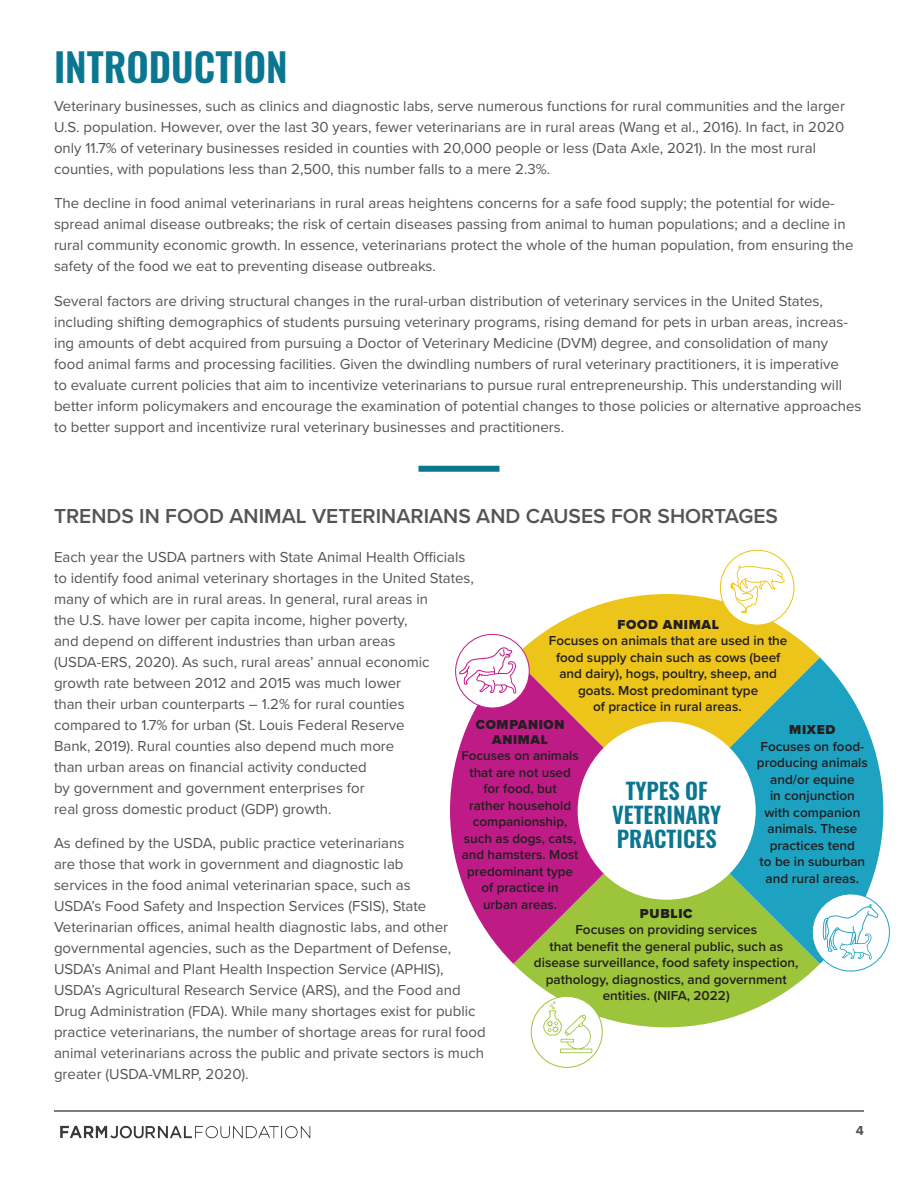
<style>
.page{position:relative;width:918px;height:1188px;background:#fff}
.page>*{position:absolute;margin:0;border:0;box-sizing:border-box;transform-origin:0 0}
.t1{font:39px "Oswald";color:#0b7690}
.t2{font:22.5px/24px "Oswald";color:#0b7690;text-align:center}
.t3{font:600 21px "Proxima Nova";color:#535453}
.t4{font:15px/21px "Proxima Nova";color:#535453}
.t5{font:600 13.5px/16.5px "Proxima Nova";color:#231f20;text-align:center}
.t6{font:900 13.5px/15px "Proxima Nova";letter-spacing:.05em;color:#231f20;text-align:center}
.t7{font:700 13.5px "Proxima Nova";color:#535453}
</style>
<div class="page">
<hr style="left:54px;top:1110px;width:810px;height:2px;background:#535453">
<img style="left:60px;top:1125px;width:251px;height:14px">
<div style="left:418px;top:466px;width:82px;height:6px;background:#0b7690"></div>
<svg style="left:513px;top:964px;width:307px;height:63px;fill:#9dc53b"></svg>
<svg style="left:513px;top:594px;width:307px;height:63px;fill:#ecc41a"></svg>
<svg style="left:450px;top:657px;width:217px;height:307px;background:#c56870"></svg>
<svg style="left:667px;top:657px;width:216px;height:307px;background:#68b48f"></svg>
<div style="left:578px;top:722px;width:178px;height:178px;background:#fff;border-radius:50%"></div>
<svg style="left:456px;top:634px;width:73px;height:74px"></svg>
<div style="left:455px;top:634px;width:75px;height:74px;border:1px solid #be1b86;border-radius:50%"></div>
<svg style="left:459px;top:641px;width:63px;height:60px"></svg>
<div style="left:720px;top:550px;width:74px;height:75px;background:#fff;border-radius:50%"></div>
<div style="left:720px;top:550px;width:74px;height:76px;border:1px solid #ecc41a;border-radius:50%"></div>
<svg style="left:726px;top:559px;width:59px;height:60px"></svg>
<div style="left:812px;top:894px;width:77px;height:77px;background:#fff;border-radius:50%"></div>
<div style="left:812px;top:894px;width:78px;height:77px;border:1px solid #1ea2c1;border-radius:50%"></div>
<svg style="left:819px;top:904px;width:60px;height:60px"></svg>
<svg style="left:531px;top:996px;width:71px;height:71px"></svg>
<div style="left:531px;top:996px;width:72px;height:72px;border:1px solid #9dc53b;border-radius:50%"></div>
<svg style="left:537px;top:1001px;width:59px;height:61px"></svg>
<p class="t1" style="left:54px;top:33px;width:235px">INTRODUCTION</p>
<p class="t4" style="left:54px;top:95px;width:793px">Veterinary businesses, such as clinics and diagnostic labs, serve numerous functions for rural communities and the larger U.S. population. However, over the last 30 years, fewer veterinarians are in rural areas (Wang et al., 2016). In fact, in 2020 only 11.7% of veterinary businesses resided in counties with 20,000 people or less (Data Axle, 2021). In the most rural counties, with populations less than 2,500, this number falls to a mere 2.3%.</p>
<p class="t4" style="left:54px;top:192px;width:801px">The decline in food animal veterinarians in rural areas heightens concerns for a safe food supply; the potential for wide&shy;spread animal disease outbreaks; the risk of certain diseases passing from animal to human populations; and a decline in rural community economic growth. In essence, veterinarians protect the whole of the human population, from ensuring the safety of the food we eat to preventing disease outbreaks.</p>
<p class="t4" style="left:54px;top:290px;width:809px">Several factors are driving structural changes in the rural-urban distribution of veterinary services in the United States, including shifting demographics of students pursuing veterinary programs, rising demand for pets in urban areas, increas&shy;ing amounts of debt acquired from pursuing a Doctor of Veterinary Medicine (DVM) degree, and consolidation of many food animal farms and processing facilities. Given the dwindling numbers of rural veterinary practitioners, it is imperative<br>to evaluate current policies that aim to incentivize veterinarians to pursue rural entrepreneurship. This understanding will better inform policymakers and encourage the examination of potential changes to those policies or alternative approaches to better support and incentivize rural veterinary businesses and practitioners.</p>
<p class="t3" style="left:54px;top:501px;width:726px">TRENDS IN FOOD ANIMAL VETERINARIANS AND CAUSES FOR SHORTAGES</p>
<p class="t4" style="left:54px;top:546px;width:421px">Each year the USDA partners with State Animal Health Officials to identify food animal veterinary shortages in the United States, many of which are in rural areas. In general, rural areas in<br>the U.S. have lower per capita income, higher poverty,<br>and depend on different industries than urban areas (USDA-ERS, 2020). As such, rural areas’ annual economic growth rate between 2012 and 2015 was much lower<br>than their urban counterparts – 1.2% for rural counties compared to 1.7% for urban (St. Louis Federal Reserve<br>Bank, 2019). Rural counties also depend much more<br>than urban areas on financial activity conducted<br>by government and government enterprises for<br>real gross domestic product (GDP) growth.</p>
<p class="t4" style="left:54px;top:832px;width:433px">As defined by the USDA, public practice veterinarians<br>are those that work in government and diagnostic lab<br>services in the food animal veterinarian space, such as<br>USDA’s Food Safety and Inspection Services (FSIS), State Veterinarian offices, animal health diagnostic labs, and other governmental agencies, such as the Department of Defense, USDA’s Animal and Plant Health Inspection Service (APHIS), USDA’s Agricultural Research Service (ARS), and the Food and Drug Administration (FDA). While many shortages exist for public practice veterinarians, the number of shortage areas for rural food animal veterinarians across the public and private sectors is much greater (USDA-VMLRP, 2020).</p>
<p class="t6" style="left:617px;top:617px;width:103px">FOOD ANIMAL</p>
<p class="t5" style="left:549px;top:632px;width:240px">Focuses on animals that are used in the food supply chain such as cows (beef and dairy), hogs, poultry, sheep, and goats. Most predominant type<br>of practice in rural areas.</p>
<p class="t6" style="left:476px;top:717px;width:90px">COMPANION<br>ANIMAL</p>
<p class="t5" style="left:461px;top:747px;width:119px">Focuses on animals that are not used for food, but<br>rather household companionship, such as dogs, cats, and hamsters. Most predominant type of practice in<br>urban areas.</p>
<p class="t6" style="left:789px;top:722px;width:48px">MIXED</p>
<p class="t5" style="left:757px;top:738px;width:112px">Focuses on food&shy;producing animals and/or equine<br>in conjunction with companion animals. These practices tend<br>to be in suburban and rural areas.</p>
<p class="t2" style="left:612px;top:777px;width:111px">TYPES OF<br>VETERINARY<br>PRACTICES</p>
<p class="t6" style="left:640px;top:906px;width:54px">PUBLIC</p>
<p class="t5" style="left:534px;top:921px;width:266px">Focuses on providing services<br>that benefit the general public, such as disease surveillance, food safety inspection, pathology, diagnostics, and government entities. (NIFA, 2022)</p>
<p class="t7" style="left:856px;top:1121px;width:10px">4</p>
</div>
